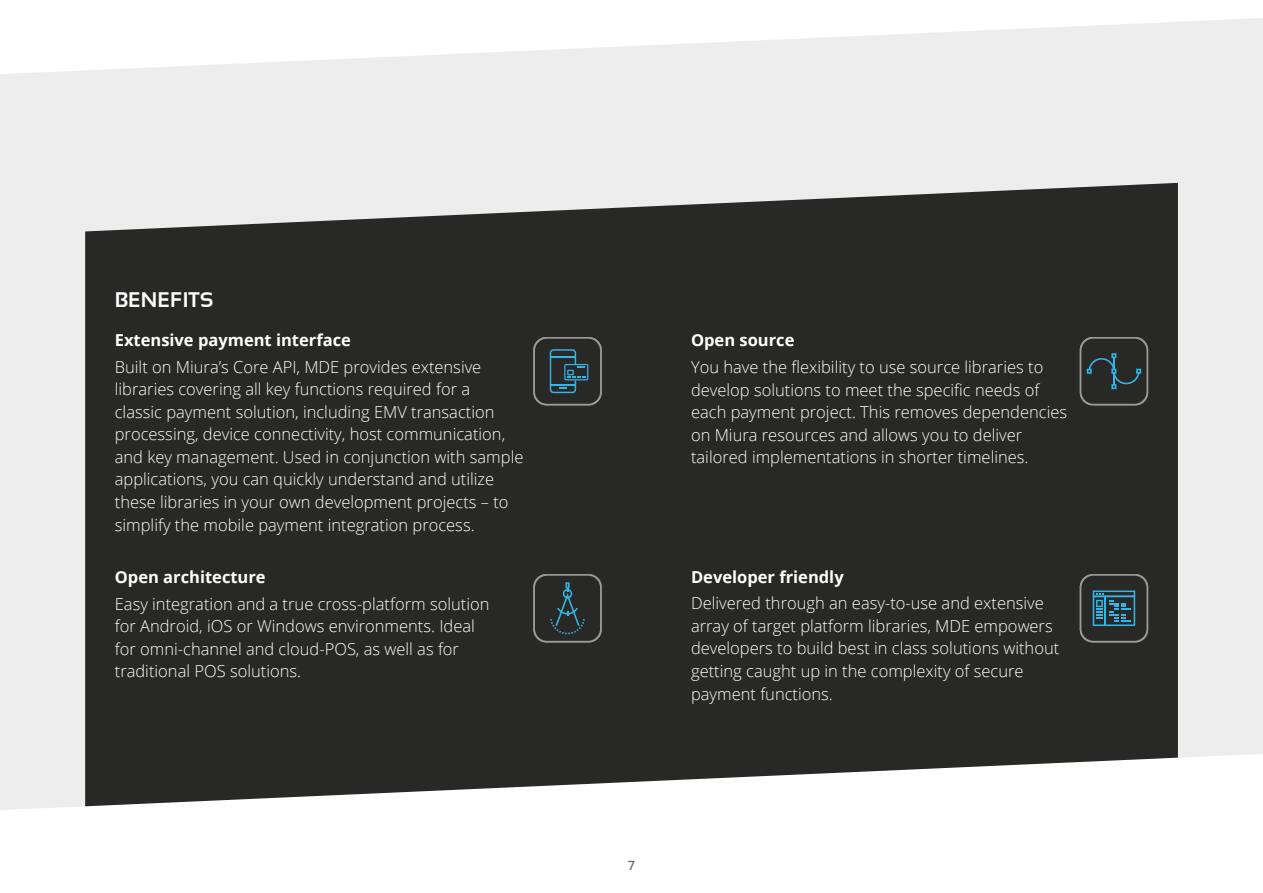
<style>
.page{position:relative;width:1263px;height:893px;background:#ededed}
.page>*{position:absolute;margin:0;border:0;box-sizing:border-box;transform-origin:0 0}
.t1{font:700 21px "Sansation";color:#fff}
.t2{font:300 16.5px/22.5px "Open Sans";color:#fff}
.t3{font:700 16.5px "Open Sans";color:#fff}
.t4{font:600 12.75px "Open Sans";color:#706f6f}
</style>
<div class="page">
<div style="left:85px;top:183px;width:1093px;height:571px;background:#282827"></div>
<svg style="left:533px;top:337px;width:69px;height:68px;background:#333f43"></svg>
<svg style="left:0;top:0;width:1263px;height:74px;fill:#fff"></svg>
<svg style="left:0;top:754px;width:1263px;height:139px;background:#d9d9d8"></svg>
<svg style="left:533px;top:574px;width:69px;height:68px;background:#32393b"></svg>
<svg style="left:1080px;top:337px;width:68px;height:68px;background:#32393a"></svg>
<svg style="left:1080px;top:574px;width:68px;height:68px;background:#33454a"></svg>
<p class="t1" style="left:115px;top:287px;width:100px">BENEFITS</p>
<p class="t3" style="left:115px;top:329px;width:238px">Extensive payment interface</p>
<p class="t2" style="left:115px;top:355px;width:410px">Built on Miura’s Core API, MDE provides extensive libraries covering all key functions required for a<br>classic payment solution, including EMV transaction processing, device connectivity, host communication, and key management. Used in conjunction with sample applications, you can quickly understand and utilize these libraries in your own development projects – to simplify the mobile payment integration process.</p>
<p class="t3" style="left:115px;top:565px;width:152px">Open architecture</p>
<p class="t2" style="left:115px;top:592px;width:376px">Easy integration and a true cross-platform solution for Android, iOS or Windows environments. Ideal for omni-channel and cloud-POS, as well as for traditional POS solutions.</p>
<p class="t3" style="left:691px;top:329px;width:105px">Open source</p>
<p class="t2" style="left:691px;top:356px;width:378px">You have the flexibility to use source libraries to develop solutions to meet the specific needs of each payment project. This removes dependencies on Miura resources and allows you to deliver tailored implementations in shorter timelines.</p>
<p class="t3" style="left:691px;top:565px;width:154px">Developer friendly</p>
<p class="t2" style="left:691px;top:592px;width:370px">Delivered through an easy-to-use and extensive array of target platform libraries, MDE empowers developers to build best in class solutions without getting caught up in the complexity of secure payment functions.</p>
<p class="t4" style="left:628px;top:857px;width:9px">7</p>
</div>
